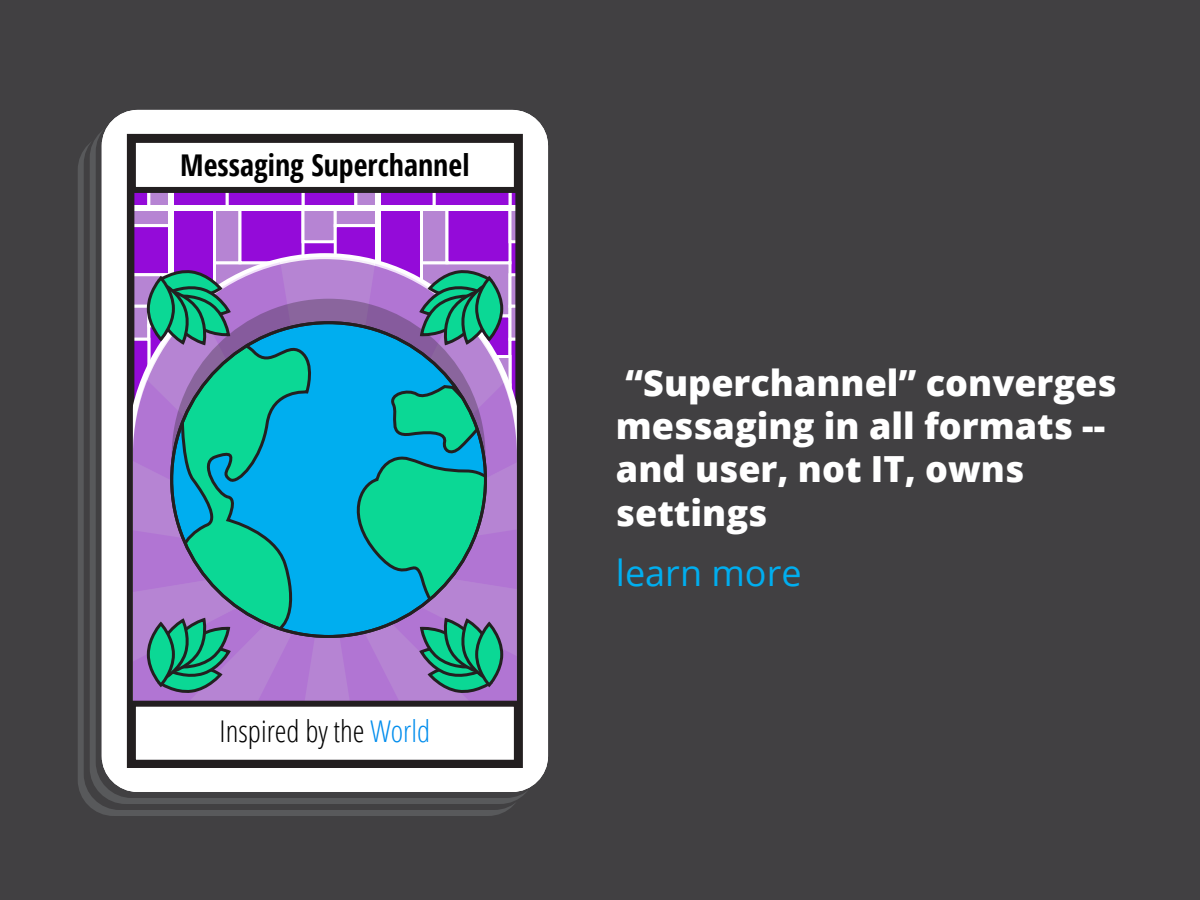
<style>
.page{position:relative;width:1200px;height:900px;background:#414042}
.page>*{position:absolute;margin:0;border:0;box-sizing:border-box;transform-origin:0 0}
.t1{font:800 36px/43.2px "Open Sans";color:#fff}
.t2{font:36px "Open Sans";color:#00aeef}
.t3{font:700 condensed 30px "Open Sans";color:#000}
.t4{font:300 condensed 30px "Open Sans";color:#000}
.s1{color:#008ded}
</style>
<div class="page">
<div style="left:78px;top:134px;width:446px;height:682px;background:#58595b;border-radius:36px"></div>
<div style="left:84px;top:128px;width:446px;height:682px;background:#414042;border-radius:36px"></div>
<div style="left:90px;top:122px;width:446px;height:682px;background:#58595b;border-radius:36px"></div>
<div style="left:96px;top:116px;width:446px;height:682px;background:#414042;border-radius:36px"></div>
<div style="left:102px;top:110px;width:446px;height:682px;background:#fff;border-radius:36px"></div>
<svg style="left:127px;top:134px;width:396px;height:634px"></svg>
<svg style="left:133px;top:257px;width:384px;height:504px;background:#61a3be"></svg>
<svg style="left:148px;top:278px;width:25px;height:61px"></svg>
<div style="left:147px;top:276px;width:28px;height:65px;border:3px solid #231f20;border-radius:50%"></div>
<p class="t3" style="left:180px;top:144px;width:291px">Messaging Superchannel</p>
<p class="t4" style="left:220px;top:711px;width:212px">Inspired by the <span class="s1">World</span></p>
<p class="t1" style="left:616px;top:359px;width:502px">“Superchannel” converges messaging in all formats -- and user, not IT, owns settings</p>
<p class="t2" style="left:616px;top:548px;width:187px">learn more</p>
</div>
